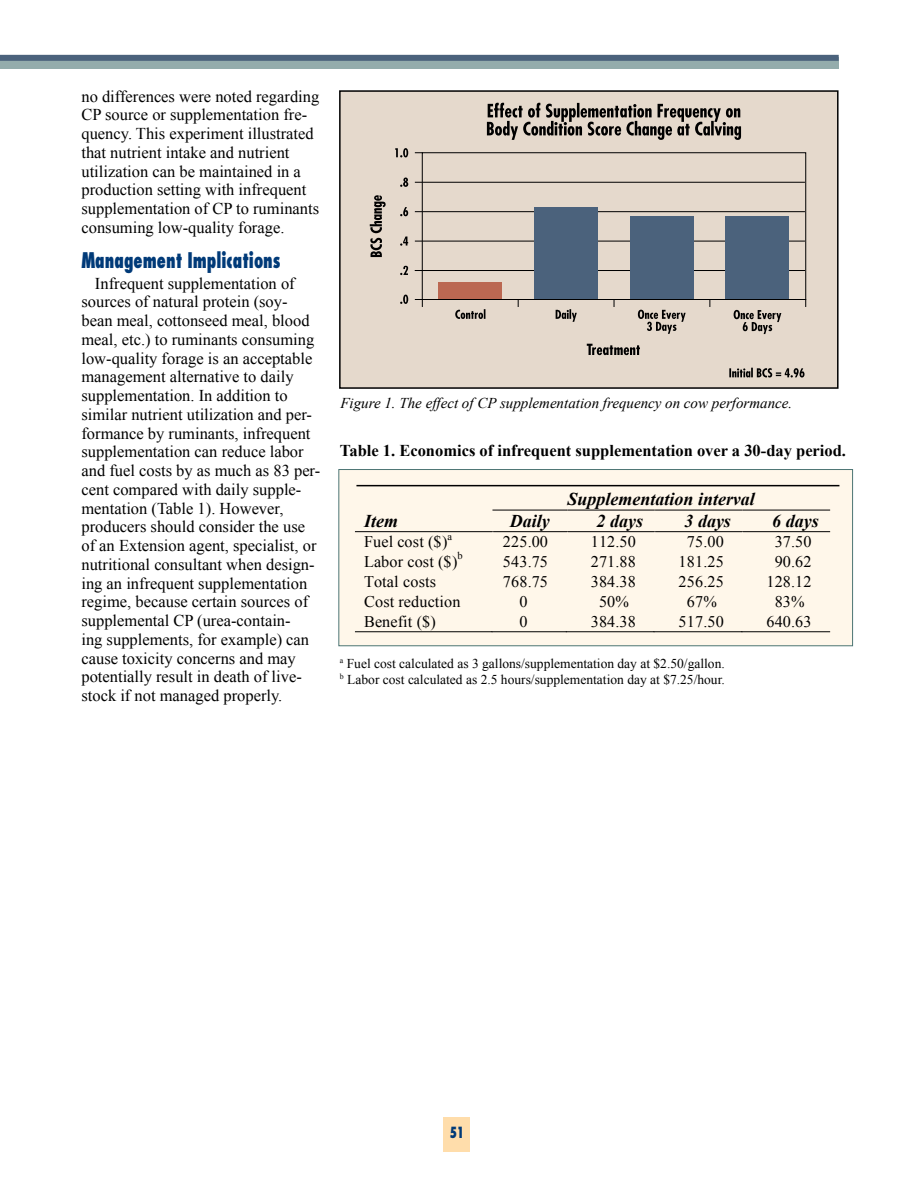
<style>
.page{position:relative;width:918px;height:1188px;background:#fff}
.page>*{position:absolute;margin:0;border:0;box-sizing:border-box;transform-origin:0 0}
.t1{font:800 condensed 21px "Futura";color:#003a78;scale:.8 1}
.t2{font:italic 700 18px "Times New Roman";color:#000}
.t3{font:16.5px/18.8px "Times New Roman";color:#000}
.t4{font:700 16.5px "Times New Roman";color:#000}
.t5{font:16.2px "Times New Roman";letter-spacing:.01em;color:#000}
.t6{font:italic 15px "Times New Roman";color:#000}
.t7{font:800 condensed 15px "Futura";color:#003a78;scale:.8 1}
.t8{font:13.5px/16.2px "Times New Roman";color:#000}
.t9{font:10.5px "Times New Roman";color:#000}
</style>
<div class="page">
<div style="left:443px;top:1117px;width:27px;height:34px;background:#ffddab"></div>
<div style="left:0;top:57px;width:839px;height:11px;background:#94acac"></div>
<div style="left:0;top:55px;width:839px;height:6px;background:#4b627c"></div>
<div style="left:339px;top:470px;width:514px;height:176px;background:#fff7ea"></div>
<div style="left:338px;top:469px;width:515px;height:177px;border:1px solid #4c7574"></div>
<div style="left:340px;top:91px;width:498px;height:297px;background:#e5d9cc"></div>
<div style="left:339px;top:90px;width:500px;height:299px;border:2px solid #000"></div>
<svg style="left:400px;top:295px;width:8px;height:9px"></svg>
<svg style="left:370px;top:195px;width:16px;height:62px"></svg>
<svg style="left:455px;top:309px;width:30px;height:10px"></svg>
<svg style="left:556px;top:309px;width:21px;height:13px"></svg>
<svg style="left:638px;top:310px;width:48px;height:24px"></svg>
<div style="left:439px;top:282px;width:63px;height:17px;background:#bb6852"></div>
<svg style="left:587px;top:344px;width:53px;height:11px"></svg>
<svg style="left:729px;top:368px;width:76px;height:9px"></svg>
<svg style="left:487px;top:103px;width:254px;height:37px"></svg>
<hr style="left:423px;top:270px;width:382px;height:1px;background:#000">
<svg style="left:400px;top:266px;width:8px;height:9px"></svg>
<hr style="left:423px;top:241px;width:382px;height:1px;background:#000">
<svg style="left:400px;top:237px;width:8px;height:9px"></svg>
<hr style="left:423px;top:211px;width:382px;height:1px;background:#000">
<svg style="left:400px;top:207px;width:8px;height:9px"></svg>
<hr style="left:423px;top:182px;width:382px;height:1px;background:#000">
<svg style="left:400px;top:178px;width:8px;height:9px"></svg>
<svg style="left:395px;top:148px;width:13px;height:9px"></svg>
<svg style="left:415px;top:299px;width:8px;height:8px"></svg>
<div style="left:534px;top:207px;width:64px;height:92px;background:#4b627c"></div>
<div style="left:630px;top:216px;width:63px;height:83px;background:#4b627c"></div>
<div style="left:726px;top:216px;width:63px;height:83px;background:#4b627c"></div>
<div style="left:422px;top:152px;width:384px;height:148px;border:1px solid #000"></div>
<svg style="left:734px;top:310px;width:47px;height:24px"></svg>
<hr style="left:356px;top:485px;width:483px;height:1px;background:#000">
<hr style="left:492px;top:510px;width:75px;height:1px;background:#000">
<hr style="left:568px;top:510px;width:86px;height:1px;background:#000">
<hr style="left:655px;top:510px;width:87px;height:1px;background:#000">
<hr style="left:743px;top:510px;width:87px;height:1px;background:#000">
<hr style="left:355px;top:531px;width:137px;height:1px;background:#000">
<hr style="left:493px;top:531px;width:74px;height:1px;background:#000">
<hr style="left:568px;top:531px;width:86px;height:1px;background:#000">
<hr style="left:655px;top:531px;width:87px;height:1px;background:#000">
<hr style="left:743px;top:531px;width:87px;height:1px;background:#000">
<hr style="left:355px;top:631px;width:137px;height:1px;background:#000">
<hr style="left:492px;top:631px;width:75px;height:1px;background:#000">
<hr style="left:567px;top:631px;width:87px;height:1px;background:#000">
<hr style="left:654px;top:631px;width:88px;height:1px;background:#000">
<hr style="left:742px;top:631px;width:88px;height:1px;background:#000">
<p class="t3" style="left:81px;top:86px;width:239px">no differences were noted regarding CP source or supplementation fre&shy;quency. This experiment illustrated that nutrient intake and nutrient utilization can be maintained in a production setting with infrequent supplementation of CP to ruminants consuming low-quality forage.</p>
<p class="t1" style="left:81px;top:247px;width:251px">Management Implications</p>
<p class="t3" style="left:81px;top:274px;width:240px;text-indent:14px">Infrequent supplementation of sources of natural protein (soy&shy;bean meal, cottonseed meal, blood meal, etc.) to ruminants consuming low-quality forage is an acceptable management alternative to daily supplementation. In addition to similar nutrient utilization and per&shy;formance by ruminants, infrequent supplementation can reduce labor and fuel costs by as much as 83 per&shy;cent compared with daily supple&shy;mentation (Table 1). However, producers should consider the use of an Extension agent, specialist, or nutritional consultant when design&shy;ing an infrequent supplementation regime, because certain sources of supplemental CP (urea-contain-<br>ing supplements, for example) can cause toxicity concerns and may potentially result in death of live&shy;stock if not managed properly.</p>
<p class="t6" style="left:340px;top:394px;width:453px">Figure 1. The effect of CP supplementation frequency on cow performance.</p>
<p class="t4" style="left:340px;top:441px;width:508px">Table 1. Economics of infrequent supplementation over a 30-day period.</p>
<p class="t2" style="left:567px;top:493px;width:189px">Supplementation interval</p>
<p class="t2" style="left:364px;top:515px;width:35px">Item</p>
<p class="t2" style="left:510px;top:515px;width:42px">Daily</p>
<p class="t2" style="left:597px;top:515px;width:48px">2 days</p>
<p class="t2" style="left:684px;top:515px;width:48px">3 days</p>
<p class="t2" style="left:772px;top:515px;width:48px">6 days</p>
<p class="t5" style="left:364px;top:536px;width:85px">Fuel cost ($)</p>
<p class="t9" style="left:447px;top:532px;width:6px">a</p>
<p class="t5" style="left:503px;top:536px;width:47px">225.00</p>
<p class="t5" style="left:591px;top:536px;width:47px">112.50</p>
<p class="t5" style="left:687px;top:536px;width:38px">75.00</p>
<p class="t5" style="left:775px;top:536px;width:38px">37.50</p>
<p class="t5" style="left:364px;top:555px;width:95px">Labor cost ($)</p>
<p class="t9" style="left:458px;top:552px;width:7px">b</p>
<p class="t5" style="left:503px;top:555px;width:47px">543.75</p>
<p class="t5" style="left:591px;top:555px;width:47px">271.88</p>
<p class="t5" style="left:679px;top:555px;width:47px">181.25</p>
<p class="t5" style="left:775px;top:555px;width:38px">90.62</p>
<p class="t5" style="left:364px;top:575px;width:73px">Total costs</p>
<p class="t5" style="left:503px;top:575px;width:47px">768.75</p>
<p class="t5" style="left:591px;top:575px;width:47px">384.38</p>
<p class="t5" style="left:679px;top:575px;width:47px">256.25</p>
<p class="t5" style="left:766px;top:575px;width:47px">128.12</p>
<p class="t5" style="left:364px;top:595px;width:98px">Cost reduction</p>
<p class="t5" style="left:519px;top:595px;width:10px">0</p>
<p class="t5" style="left:599px;top:595px;width:32px">50%</p>
<p class="t5" style="left:687px;top:595px;width:32px">67%</p>
<p class="t5" style="left:775px;top:595px;width:32px">83%</p>
<p class="t5" style="left:364px;top:615px;width:73px">Benefit ($)</p>
<p class="t5" style="left:519px;top:615px;width:10px">0</p>
<p class="t5" style="left:591px;top:615px;width:47px">384.38</p>
<p class="t5" style="left:679px;top:615px;width:47px">517.50</p>
<p class="t5" style="left:766px;top:615px;width:47px">640.63</p>
<p class="t8" style="left:340px;top:655px;width:386px"><sup>a</sup> Fuel cost calculated as 3 gallons/supplementation day at $2.50/gallon. <sup>b</sup> Labor cost calculated as 2.5 hours/supplementation day at $7.25/hour.</p>
<p class="t7" style="left:450px;top:1122px;width:15px">51</p>
</div>
